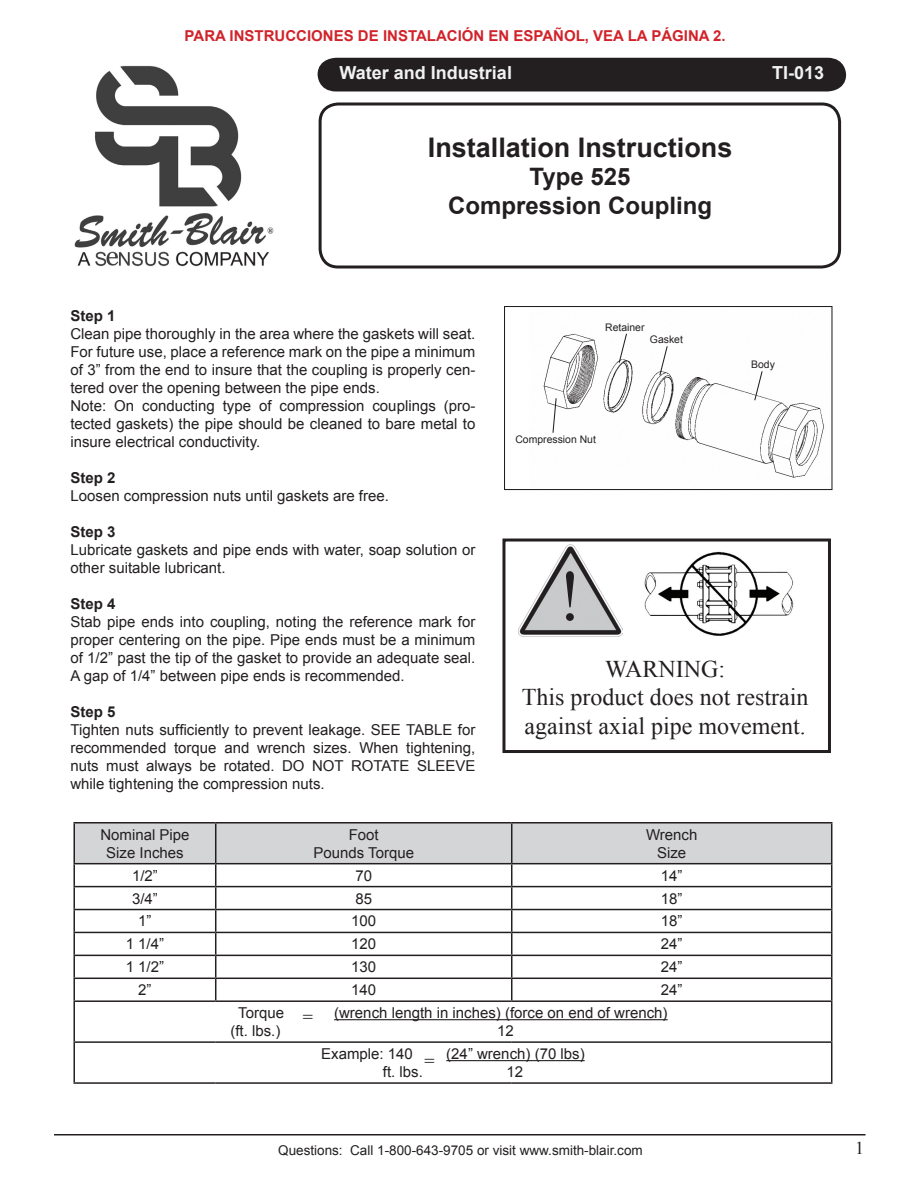
<style>
.page{position:relative;width:918px;height:1188px;background:#fff}
.page>*{position:absolute;margin:0;border:0;box-sizing:border-box;transform-origin:0 0}
.t1{font:72px "Times New Roman";color:#231f20}
.t2{font:700 27px "Arial";color:#231f20}
.t3{font:24px/28.8px "Times New Roman";color:#231f20;text-align:center}
.t4{font:700 24px/28.8px "Arial";color:#231f20;text-align:center}
.t5{font:700 18px "Arial";color:#f1f2f3}
.t6{font:18px "Times New Roman";color:#231f20}
.t7{font:15px/18px "Arial";color:#231f20;text-align:center}
.t8{font:700 15px "Arial";color:#d1232a}
.t9{font:700 15px "Arial";color:#231f20}
.t10{font:13.5px "Arial";color:#231f20}
.t11{font:10.5px "Arial";color:#231f20}
</style>
<div class="page">
<img style="left:74px;top:65px;width:200px;height:202px">
<div style="left:317px;top:57px;width:530px;height:34px;background:#231f20"></div>
<svg style="left:318px;top:102px;width:524px;height:165px"></svg>
<hr style="left:54px;top:1134px;width:812px;height:2px;background:#231f20">
<img style="left:543px;top:333px;width:281px;height:145px">
<div style="left:504px;top:306px;width:329px;height:184px;border:1px solid #231f20"></div>
<svg style="left:618px;top:333px;width:10px;height:31px"></svg>
<svg style="left:659px;top:345px;width:9px;height:31px"></svg>
<svg style="left:754px;top:370px;width:9px;height:32px"></svg>
<svg style="left:552px;top:397px;width:5px;height:37px"></svg>
<img style="left:644px;top:551px;width:150px;height:85px">
<img style="left:519px;top:544px;width:103px;height:93px">
<div style="left:502px;top:539px;width:329px;height:214px;border:3px solid #231f20"></div>
<hr style="left:73px;top:822px;width:143px;height:2px;background:#231f20">
<hr style="left:73px;top:824px;width:2px;height:39px;background:#231f20">
<hr style="left:216px;top:822px;width:296px;height:2px;background:#231f20">
<hr style="left:512px;top:822px;width:320px;height:2px;background:#231f20">
<hr style="left:73px;top:863px;width:143px;height:1px;background:#231f20">
<hr style="left:73px;top:864px;width:2px;height:22px;background:#231f20">
<hr style="left:73px;top:886px;width:143px;height:1px;background:#231f20">
<hr style="left:73px;top:887px;width:2px;height:22px;background:#231f20">
<hr style="left:73px;top:909px;width:143px;height:1px;background:#231f20">
<hr style="left:73px;top:910px;width:2px;height:22px;background:#231f20">
<hr style="left:73px;top:932px;width:143px;height:1px;background:#231f20">
<hr style="left:73px;top:933px;width:2px;height:22px;background:#231f20">
<hr style="left:73px;top:955px;width:143px;height:1px;background:#231f20">
<hr style="left:73px;top:956px;width:2px;height:22px;background:#231f20">
<hr style="left:73px;top:978px;width:143px;height:1px;background:#231f20">
<hr style="left:73px;top:979px;width:2px;height:21px;background:#231f20">
<svg style="left:74px;top:823px;width:758px;height:177px"></svg>
<hr style="left:73px;top:1000px;width:143px;height:2px;background:#231f20">
<hr style="left:73px;top:1002px;width:2px;height:39px;background:#231f20">
<hr style="left:216px;top:1000px;width:296px;height:2px;background:#231f20">
<hr style="left:512px;top:1000px;width:320px;height:2px;background:#231f20">
<hr style="left:831px;top:1002px;width:1px;height:39px;background:#231f20">
<hr style="left:73px;top:1041px;width:143px;height:2px;background:#231f20">
<hr style="left:73px;top:1043px;width:2px;height:39px;background:#231f20">
<hr style="left:216px;top:1041px;width:296px;height:2px;background:#231f20">
<hr style="left:512px;top:1041px;width:320px;height:2px;background:#231f20">
<hr style="left:831px;top:1043px;width:1px;height:39px;background:#231f20">
<hr style="left:73px;top:1082px;width:143px;height:2px;background:#231f20">
<hr style="left:216px;top:1082px;width:296px;height:2px;background:#231f20">
<hr style="left:512px;top:1082px;width:320px;height:2px;background:#231f20">
<hr style="left:334px;top:1019px;width:334px;height:1px;background:#231f20">
<hr style="left:446px;top:1060px;width:139px;height:1px;background:#231f20">
<p class="t8" style="left:185px;top:26px;width:543px">PARA INSTRUCCIONES DE INSTALACIÓN EN ESPAÑOL, VEA LA PÁGINA 2.</p>
<p class="t5" style="left:340px;top:61px;width:174px">Water and Industrial</p>
<p class="t5" style="left:772px;top:61px;width:54px">TI-013</p>
<h2 class="t2" style="left:428px;top:129px;width:306px">Installation Instructions</h2>
<h3 class="t4" style="left:448px;top:163px;width:266px">Type 525<br>Compression Coupling</h3>
<p class="t9" style="left:70px;top:306px;width:47px">Step 1</p>
<p class="t7" style="left:70px;top:325px;width:406px;text-align:left">Clean pipe thoroughly in the area where the gaskets will seat.<br>For future use, place a reference mark on the pipe a minimum of 3” from the end to insure that the coupling is properly cen&shy;tered over the opening between the pipe ends.<br>Note: On conducting type of compression couplings (pro&shy;tected gaskets) the pipe should be cleaned to bare metal to insure electrical conductivity.</p>
<p class="t9" style="left:70px;top:468px;width:47px">Step 2</p>
<p class="t7" style="left:70px;top:487px;width:320px">Loosen compression nuts until gaskets are free.</p>
<p class="t9" style="left:70px;top:522px;width:47px">Step 3</p>
<p class="t7" style="left:70px;top:541px;width:406px;text-align:left">Lubricate gaskets and pipe ends with water, soap solution or other suitable lubricant.</p>
<p class="t9" style="left:70px;top:594px;width:47px">Step 4</p>
<p class="t7" style="left:70px;top:613px;width:406px;text-align:justify">Stab pipe ends into coupling, noting the reference mark for proper centering on the pipe. Pipe ends must be a minimum of 1/2” past the tip of the gasket to provide an adequate seal.<br>A gap of 1/4” between pipe ends is recommended.</p>
<p class="t9" style="left:70px;top:702px;width:47px">Step 5</p>
<p class="t7" style="left:70px;top:721px;width:407px;text-align:justify">Tighten nuts sufficiently to prevent leakage. SEE TABLE for recommended torque and wrench sizes. When tightening, nuts must always be rotated. DO NOT ROTATE SLEEVE while tightening the compression nuts.</p>
<p class="t11" style="left:605px;top:320px;width:41px">Retainer</p>
<p class="t11" style="left:515px;top:433px;width:82px">Compression Nut</p>
<p class="t11" style="left:650px;top:333px;width:35px">Gasket</p>
<p class="t11" style="left:751px;top:358px;width:25px">Body</p>
<h1 class="t1" style="left:558px;top:547px;width:25px">!</h1>
<h3 class="t3" style="left:522px;top:654px;width:288px">WARNING:<br>This product does not restrain against axial pipe movement.</h3>
<p class="t7" style="left:100px;top:826px;width:91px">Nominal Pipe<br>Size Inches</p>
<p class="t7" style="left:313px;top:826px;width:102px">Foot<br>Pounds Torque</p>
<p class="t7" style="left:646px;top:826px;width:53px">Wrench<br>Size</p>
<p class="t7" style="left:132px;top:867px;width:27px">1/2”</p>
<p class="t7" style="left:355px;top:867px;width:18px">70</p>
<p class="t7" style="left:661px;top:867px;width:23px">14”</p>
<p class="t7" style="left:132px;top:889px;width:27px">3/4”</p>
<p class="t7" style="left:355px;top:889px;width:18px">85</p>
<p class="t7" style="left:661px;top:889px;width:23px">18”</p>
<p class="t7" style="left:138px;top:912px;width:15px">1”</p>
<p class="t7" style="left:351px;top:912px;width:27px">100</p>
<p class="t7" style="left:661px;top:912px;width:23px">18”</p>
<p class="t7" style="left:126px;top:935px;width:40px">1 1/4”</p>
<p class="t7" style="left:351px;top:935px;width:27px">120</p>
<p class="t7" style="left:661px;top:935px;width:23px">24”</p>
<p class="t7" style="left:126px;top:958px;width:40px">1 1/2”</p>
<p class="t7" style="left:351px;top:958px;width:27px">130</p>
<p class="t7" style="left:661px;top:958px;width:23px">24”</p>
<p class="t7" style="left:138px;top:981px;width:15px">2”</p>
<p class="t7" style="left:351px;top:981px;width:27px">140</p>
<p class="t7" style="left:661px;top:981px;width:23px">24”</p>
<p class="t7" style="left:238px;top:1004px;width:47px">Torque</p>
<p class="t7" style="left:334px;top:1004px;width:335px">(wrench length in inches) (force on end of wrench)</p>
<p class="t7" style="left:230px;top:1022px;width:52px">(ft. lbs.)</p>
<p class="t7" style="left:497px;top:1022px;width:18px">12</p>
<p class="t7" style="left:321px;top:1045px;width:93px">Example: 140</p>
<p class="t7" style="left:446px;top:1045px;width:140px">(24” wrench) (70 lbs)</p>
<p class="t7" style="left:383px;top:1063px;width:42px">ft. lbs.</p>
<p class="t7" style="left:506px;top:1063px;width:18px">12</p>
<p class="t6" style="left:303px;top:1005px;width:12px">=</p>
<p class="t6" style="left:424px;top:1049px;width:12px">=</p>
<p class="t10" style="left:278px;top:1141px;width:366px">Questions: Call 1-800-643-9705 or visit www.smith-blair.com</p>
<p class="t6" style="left:855px;top:1136px;width:10px">1</p>
</div>
